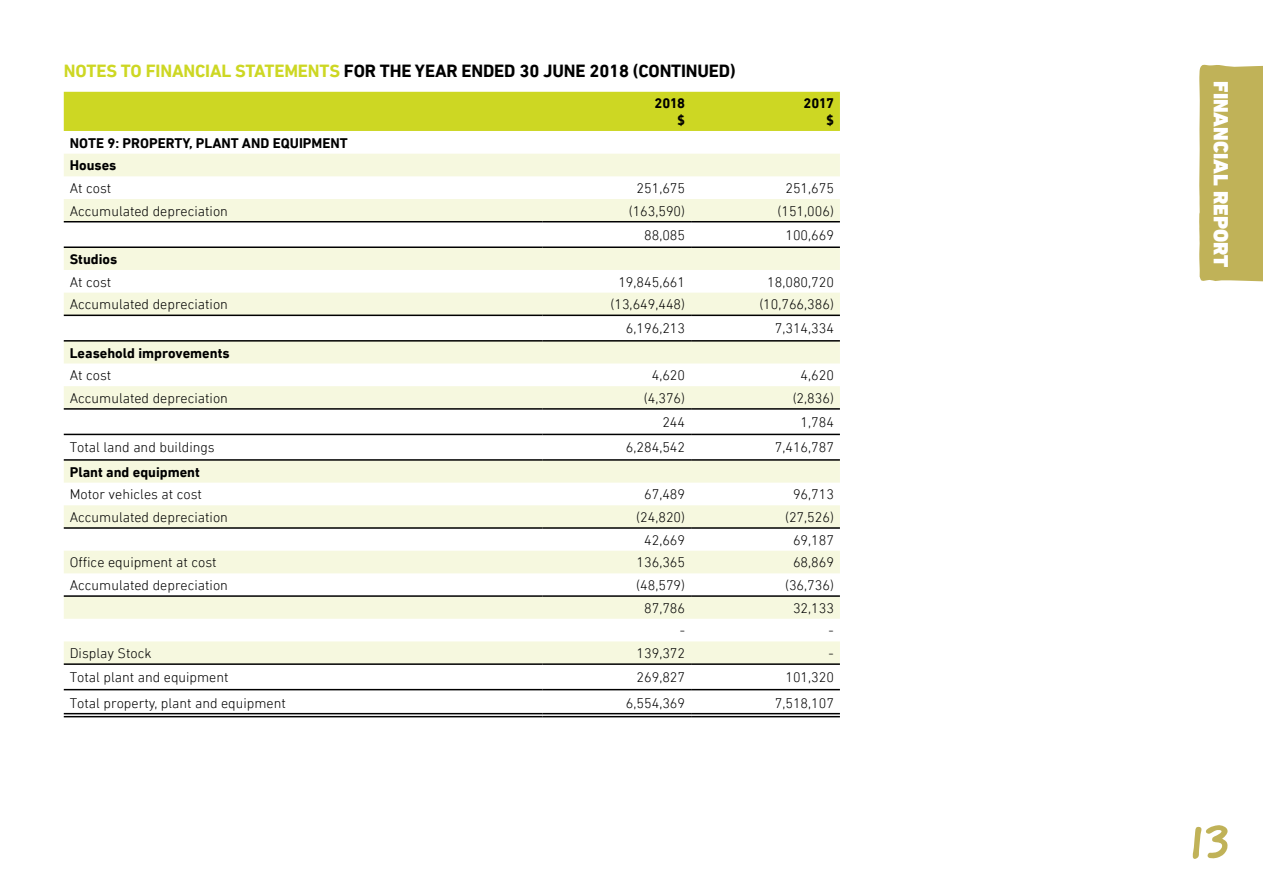
<style>
.page{position:relative;width:1263px;height:893px;background:#fff}
.page>*{position:absolute;margin:0;border:0;box-sizing:border-box;transform-origin:0 0}
.t1{font:51px "Good Dog New";color:#c0b258}
.t2{font:900 21px "DIN Next LT Pro";color:#fff}
.t3{font:700 18px "DIN Next LT Pro";letter-spacing:-.01em;color:#000}
.t4{font:700 18px "DIN Next LT Pro";color:#cdd723}
.t5{font:300 14.25px "DIN Next LT Pro";color:#000}
.t6{font:700 14.25px/16.5px "DIN Next LT Pro";color:#000;text-align:right}
</style>
<div class="page">
<div style="left:64px;top:92px;width:776px;height:39px;background:#cdd723"></div>
<svg style="left:64px;top:153px;width:776px;height:565px"></svg>
<svg style="left:64px;top:154px;width:776px;height:509px"></svg>
<svg style="left:542px;top:714px;width:149px;height:2px"></svg>
<svg style="left:691px;top:714px;width:149px;height:2px"></svg>
<svg style="left:64px;top:714px;width:478px;height:2px"></svg>
<hr style="left:542px;top:221px;width:149px;height:1px;background:#000">
<hr style="left:691px;top:221px;width:149px;height:1px;background:#000">
<hr style="left:542px;top:246px;width:149px;height:2px;background:#000">
<hr style="left:691px;top:246px;width:149px;height:2px;background:#000">
<hr style="left:542px;top:315px;width:149px;height:1px;background:#000">
<hr style="left:691px;top:315px;width:149px;height:1px;background:#000">
<hr style="left:542px;top:340px;width:149px;height:2px;background:#000">
<hr style="left:691px;top:340px;width:149px;height:2px;background:#000">
<hr style="left:542px;top:408px;width:149px;height:2px;background:#000">
<hr style="left:691px;top:408px;width:149px;height:2px;background:#000">
<hr style="left:542px;top:434px;width:149px;height:1px;background:#000">
<hr style="left:691px;top:434px;width:149px;height:1px;background:#000">
<hr style="left:542px;top:459px;width:149px;height:2px;background:#000">
<hr style="left:691px;top:459px;width:149px;height:2px;background:#000">
<hr style="left:542px;top:527px;width:149px;height:2px;background:#000">
<hr style="left:691px;top:527px;width:149px;height:2px;background:#000">
<hr style="left:542px;top:595px;width:149px;height:2px;background:#000">
<hr style="left:691px;top:595px;width:149px;height:2px;background:#000">
<hr style="left:542px;top:663px;width:149px;height:2px;background:#000">
<hr style="left:691px;top:663px;width:149px;height:2px;background:#000">
<hr style="left:542px;top:689px;width:149px;height:1px;background:#000">
<hr style="left:691px;top:689px;width:149px;height:1px;background:#000">
<hr style="left:542px;top:713px;width:149px;height:1px;background:#000">
<hr style="left:542px;top:716px;width:149px;height:1px;background:#000">
<hr style="left:691px;top:713px;width:149px;height:1px;background:#000">
<hr style="left:691px;top:716px;width:149px;height:1px;background:#000">
<hr style="left:64px;top:221px;width:478px;height:1px;background:#000">
<hr style="left:64px;top:246px;width:478px;height:2px;background:#000">
<hr style="left:64px;top:315px;width:478px;height:1px;background:#000">
<hr style="left:64px;top:340px;width:478px;height:2px;background:#000">
<hr style="left:64px;top:408px;width:478px;height:2px;background:#000">
<hr style="left:64px;top:434px;width:478px;height:1px;background:#000">
<hr style="left:64px;top:459px;width:478px;height:2px;background:#000">
<hr style="left:64px;top:527px;width:478px;height:2px;background:#000">
<hr style="left:64px;top:595px;width:478px;height:2px;background:#000">
<hr style="left:64px;top:663px;width:478px;height:2px;background:#000">
<hr style="left:64px;top:689px;width:478px;height:1px;background:#000">
<hr style="left:64px;top:713px;width:478px;height:1px;background:#000">
<hr style="left:64px;top:716px;width:478px;height:1px;background:#000">
<div style="left:1199px;top:65px;width:64px;height:217px;background:#c0b258"></div>
<p class="t4" style="left:64px;top:61px;width:12px">NOTES</p>
<p class="t4" style="left:121px;top:61px;width:156px">TO FINANCIALSTATEMENTS</p>
<p class="t3" style="left:344px;top:61px;width:12px">FOR</p>
<p class="t3" style="left:380px;top:61px;width:12px">THE</p>
<p class="t3" style="left:415px;top:61px;width:58px">YEARENDED</p>
<p class="t3" style="left:519px;top:61px;width:36px">30 JUNE</p>
<p class="t3" style="left:590px;top:61px;width:148px">2018 (continued)</p>
<p class="t6" style="left:654px;top:95px;width:32px">2018 $</p>
<p class="t6" style="left:803px;top:95px;width:32px">2017 $</p>
<p class="t6" style="left:70px;top:135px;width:10px">NOTE</p>
<p class="t6" style="left:107px;top:135px;width:25px">9: PROPERTY</p>
<p class="t6" style="left:189px;top:135px;width:110px">, PLANT AND EQUIPMENT</p>
<p class="t6" style="left:70px;top:157px;width:48px">Houses</p>
<p class="t5" style="left:70px;top:180px;width:43px">At cost</p>
<p class="t5" style="left:637px;top:180px;width:50px">251,675</p>
<p class="t5" style="left:785px;top:180px;width:50px">251,675</p>
<p class="t5" style="left:70px;top:203px;width:160px">Accumulated depreciation</p>
<p class="t5" style="left:629px;top:203px;width:58px">(163,590)</p>
<p class="t5" style="left:777px;top:203px;width:58px">(151,006)</p>
<p class="t5" style="left:644px;top:227px;width:42px">88,085</p>
<p class="t5" style="left:785px;top:227px;width:50px">100,669</p>
<p class="t6" style="left:70px;top:251px;width:49px">Studios</p>
<p class="t5" style="left:70px;top:274px;width:43px">At cost</p>
<p class="t5" style="left:618px;top:274px;width:68px">19,845,661</p>
<p class="t5" style="left:767px;top:274px;width:68px">18,080,720</p>
<p class="t5" style="left:70px;top:296px;width:160px">Accumulated depreciation</p>
<p class="t5" style="left:610px;top:296px;width:76px">(13,649,448)</p>
<p class="t5" style="left:759px;top:296px;width:76px">(10,766,386)</p>
<p class="t5" style="left:626px;top:320px;width:61px">6,196,213</p>
<p class="t5" style="left:775px;top:320px;width:61px">7,314,334</p>
<p class="t6" style="left:70px;top:344px;width:161px">Leasehold improvements</p>
<p class="t5" style="left:70px;top:367px;width:43px">At cost</p>
<p class="t5" style="left:652px;top:367px;width:35px">4,620</p>
<p class="t5" style="left:800px;top:367px;width:35px">4,620</p>
<p class="t5" style="left:70px;top:390px;width:160px">Accumulated depreciation</p>
<p class="t5" style="left:644px;top:390px;width:43px">(4,376)</p>
<p class="t5" style="left:793px;top:390px;width:43px">(2,836)</p>
<p class="t5" style="left:662px;top:414px;width:24px">244</p>
<p class="t5" style="left:800px;top:414px;width:35px">1,784</p>
<p class="t5" style="left:70px;top:439px;width:146px">Total land and buildings</p>
<p class="t5" style="left:626px;top:439px;width:61px">6,284,542</p>
<p class="t5" style="left:775px;top:439px;width:61px">7,416,787</p>
<p class="t6" style="left:70px;top:463px;width:132px">Plant and equipment</p>
<p class="t5" style="left:70px;top:486px;width:134px">Motor vehicles at cost</p>
<p class="t5" style="left:644px;top:486px;width:42px">67,489</p>
<p class="t5" style="left:793px;top:486px;width:42px">96,713</p>
<p class="t5" style="left:70px;top:509px;width:160px">Accumulated depreciation</p>
<p class="t5" style="left:636px;top:509px;width:50px">(24,820)</p>
<p class="t5" style="left:785px;top:509px;width:50px">(27,526)</p>
<p class="t5" style="left:644px;top:532px;width:42px">42,669</p>
<p class="t5" style="left:793px;top:532px;width:42px">69,187</p>
<p class="t5" style="left:70px;top:554px;width:148px">Office equipment at cost</p>
<p class="t5" style="left:637px;top:554px;width:50px">136,365</p>
<p class="t5" style="left:793px;top:554px;width:42px">68,869</p>
<p class="t5" style="left:70px;top:577px;width:160px">Accumulated depreciation</p>
<p class="t5" style="left:636px;top:577px;width:50px">(48,579)</p>
<p class="t5" style="left:785px;top:577px;width:50px">(36,736)</p>
<p class="t5" style="left:644px;top:600px;width:42px">87,786</p>
<p class="t5" style="left:793px;top:600px;width:42px">32,133</p>
<p class="t5" style="left:680px;top:622px;width:7px">-</p>
<p class="t5" style="left:829px;top:622px;width:7px">-</p>
<p class="t5" style="left:70px;top:645px;width:83px">Display Stock</p>
<p class="t5" style="left:637px;top:645px;width:50px">139,372</p>
<p class="t5" style="left:829px;top:645px;width:7px">-</p>
<p class="t5" style="left:70px;top:669px;width:160px">Total plant and equipment</p>
<p class="t5" style="left:637px;top:669px;width:50px">269,827</p>
<p class="t5" style="left:785px;top:669px;width:50px">101,320</p>
<p class="t5" style="left:70px;top:695px;width:218px">Total property, plant and equipment</p>
<p class="t5" style="left:626px;top:695px;width:61px">6,554,369</p>
<p class="t5" style="left:775px;top:695px;width:61px">7,518,107</p>
<h2 class="t2" style="left:1233px;top:81px;width:188px;rotate:90deg">financial report</h2>
<h1 class="t1" style="left:1190px;top:808px;width:41px">13</h1>
</div>
